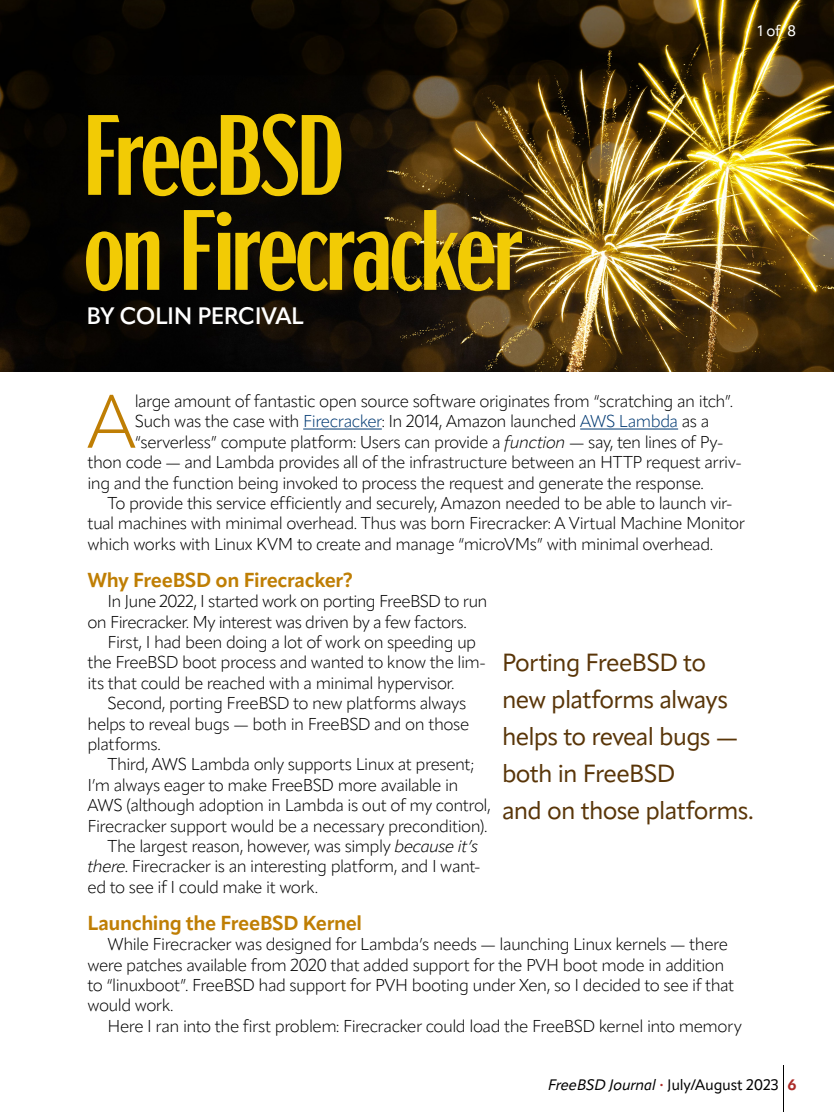
<style>
.page{position:relative;width:834px;height:1112px;background:#fff}
.page>*{position:absolute;margin:0;border:0;box-sizing:border-box;transform-origin:0 0}
.a_head{font:600 extra-condensed 114px/95px "Acme Gothic";letter-spacing:-.03em;color:#f2cb05}
.body_copy___no_indent{font:300 74.65px "Apparat";color:#bf7e04}
.body_copy{font:24.5px/37px "Apparat";letter-spacing:-.03em;color:#593508}
.by_line{font:600 23.5px "Apparat";letter-spacing:-.03em;color:#fff}
.a_head-2{font:700 20px "Apparat";letter-spacing:-.02em;color:#bf7e04}
.body_copy-2{font:300 17px/20.4px "Apparat";letter-spacing:-.03em;color:#000}
.body_copy___no_indent-2{font:300 17px "Apparat";letter-spacing:-.03em;color:#000}
.t1{font:15px "Apparat";letter-spacing:-.015em;color:#000}
.t2{font:15px "Apparat";color:#fff}
.s1{color:#013972}
.s2{font-style:italic}
.s3{font-size:9px;color:#ac2b28}
.s4{font-weight:700;color:#ac2b28}
</style>
<div class="page">
<hr style="left:783px;top:1065px;width:1px;height:47px;background:#000">
<img style="left:0;top:0;width:834px;height:372px">
<hr style="left:303px;top:429px;width:79px;height:1px;background:#013972">
<hr style="left:580px;top:429px;width:98px;height:1px;background:#013972">
<p class="a_head" style="left:83px;top:99px;width:442px">FreeBSD<br>on Firecracker</p>
<p class="by_line" style="left:86px;top:302px;width:219px">BY COLIN PERCIVAL</p>
<p class="t2" style="left:758px;top:22px;width:40px">1 of 8</p>
<p class="body_copy___no_indent" style="left:87px;top:377px;width:50px">A</p>
<p class="body_copy___no_indent-2" style="left:135px;top:391px;width:600px">large amount of fantastic open source software originates from “scratching an itch”.</p>
<p class="body_copy___no_indent-2" style="left:135px;top:411px;width:576px">Such was the case with <span class="s1">Firecracker</span>: In 2014, Amazon launched <span class="s1">AWS Lambda</span> as a</p>
<p class="body_copy___no_indent-2" style="left:135px;top:432px;width:590px">“serverless” compute platform: Users can provide a <span class="s2">function</span> — say, ten lines of Py-</p>
<p class="body_copy___no_indent-2" style="left:87px;top:452px;width:656px">thon code — and Lambda provides all of the infrastructure between an HTTP request arriv-</p>
<p class="body_copy___no_indent-2" style="left:87px;top:472px;width:618px">ing and the function being invoked to process the request and generate the response.</p>
<p class="body_copy-2" style="left:87px;top:493px;width:659px;text-indent:20px">To provide this service efficiently and securely, Amazon needed to be able to launch vir&shy;tual machines with minimal overhead. Thus was born Firecracker: A Virtual Machine Monitor which works with Linux KVM to create and manage “microVMs” with minimal overhead.</p>
<p class="a_head-2" style="left:87px;top:567px;width:267px">Why FreeBSD on Firecracker?</p>
<p class="body_copy-2" style="left:87px;top:591px;width:402px;text-indent:20px">In June 2022, I started work on porting FreeBSD to run on Firecracker. My interest was driven by a few factors.</p>
<p class="body_copy-2" style="left:87px;top:632px;width:400px;text-indent:20px">First, I had been doing a lot of work on speeding up the FreeBSD boot process and wanted to know the lim&shy;its that could be reached with a minimal hypervisor.</p>
<p class="body_copy-2" style="left:87px;top:693px;width:383px;text-indent:20px">Second, porting FreeBSD to new platforms always helps to reveal bugs — both in FreeBSD and on those platforms.</p>
<p class="body_copy-2" style="left:87px;top:754px;width:405px;text-indent:20px">Third, AWS Lambda only supports Linux at present; I’m always eager to make FreeBSD more available in AWS (although adoption in Lambda is out of my control, Firecracker support would be a necessary precondition).</p>
<p class="body_copy-2" style="left:87px;top:836px;width:395px;text-indent:20px">The largest reason, however, was simply <span class="s2">because it’s there</span>. Firecracker is an interesting platform, and I want&shy;ed to see if I could make it work.</p>
<p class="a_head-2" style="left:87px;top:910px;width:276px">Launching the FreeBSD Kernel</p>
<p class="body_copy-2" style="left:87px;top:934px;width:648px;text-indent:20px">While Firecracker was designed for Lambda’s needs — launching Linux kernels — there were patches available from 2020 that added support for the PVH boot mode in addition to “linuxboot”. FreeBSD had support for PVH booting under Xen, so I decided to see if that would work.</p>
<p class="body_copy-2" style="left:107px;top:1016px;width:636px">Here I ran into the first problem: Firecracker could load the FreeBSD kernel into memory</p>
<p class="body_copy" style="left:502px;top:644px;width:253px">Porting FreeBSD to new platforms always helps to reveal bugs — both in FreeBSD<br>and on those platforms.</p>
<p class="t1" style="left:548px;top:1076px;width:250px"><span class="s2">FreeBSD Journal</span> <span class="s3">•</span> July/August 2023 <span class="s4">6</span></p>
</div>
